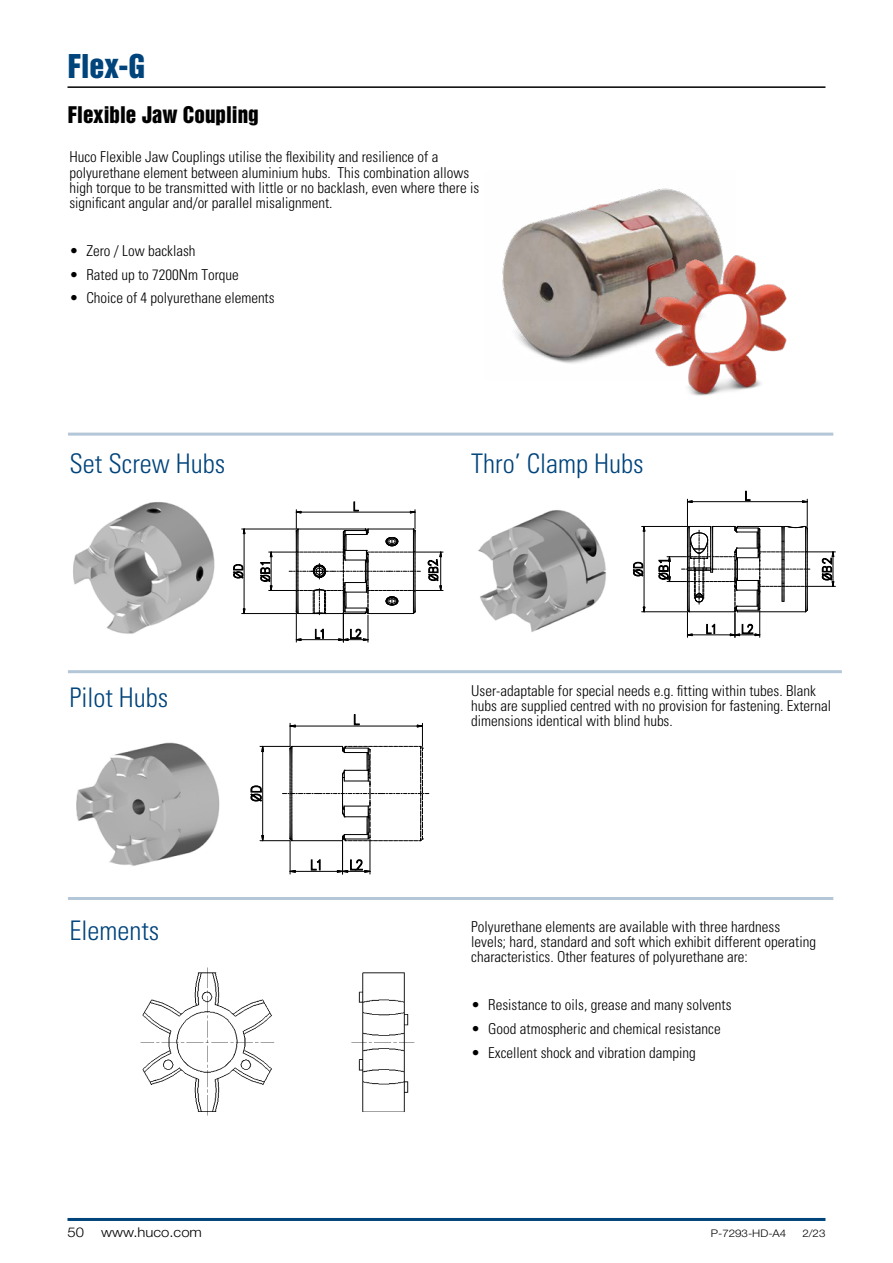
<style>
.page{position:relative;width:893px;height:1263px;background:#fff}
.page>*{position:absolute;margin:0;border:0;box-sizing:border-box;transform-origin:0 0}
.t1{font:30px "Helvetica Inserat LT Std";color:#00447c}
.t2{font:300 condensed 27px "Univers LT Std";color:#00447c}
.t3{font:21px "Helvetica Inserat LT Std";color:#000}
.t4{font:300 condensed 15px/15.3px "Univers LT Std";color:#000}
.t5{font:13.65px "Simplex IV50";color:#000;scale:.81 1}
.t6{font:300 13.5px "Helvetica Neue LT Std";color:#000;scale:1.1 1}
.t7{font:12.45px "Simplex IV50";letter-spacing:-.005em;color:#000;scale:.81 1}
.t8{font:12.3px "Simplex IV50";letter-spacing:-.005em;color:#000;scale:.81 1}
.t9{font:300 10.5px "Helvetica Neue LT Std";color:#000;scale:1.1 1}
</style>
<div class="page">
<hr style="left:68px;top:1218px;width:757px;height:3px;background:#00447c">
<hr style="left:68px;top:86px;width:757px;height:2px;background:#000">
<hr style="left:68px;top:897px;width:765px;height:3px;background:#b3c7d8">
<hr style="left:68px;top:433px;width:765px;height:3px;background:#b3c7d8">
<hr style="left:68px;top:670px;width:774px;height:3px;background:#b3c7d8">
<img style="left:140px;top:967px;width:275px;height:149px">
<img style="left:502px;top:188px;width:218px;height:176px">
<img style="left:639px;top:241px;width:148px;height:155px">
<img style="left:76px;top:742px;width:144px;height:124px">
<img style="left:73px;top:502px;width:142px;height:132px">
<img style="left:478px;top:510px;width:128px;height:122px">
<hr style="left:244px;top:534px;width:1px;height:75px;background:#000">
<hr style="left:242px;top:529px;width:54px;height:1px;background:#000">
<hr style="left:242px;top:613px;width:54px;height:1px;background:#000">
<hr style="left:644px;top:531px;width:1px;height:76px;background:#000">
<hr style="left:642px;top:526px;width:45px;height:1px;background:#000">
<hr style="left:642px;top:611px;width:45px;height:1px;background:#000">
<svg style="left:667px;top:499px;width:168px;height:138px"></svg>
<svg style="left:261px;top:745px;width:3px;height:7px"></svg>
<svg style="left:261px;top:835px;width:3px;height:7px"></svg>
<hr style="left:262px;top:751px;width:1px;height:84px;background:#000">
<hr style="left:260px;top:746px;width:30px;height:1px;background:#000">
<hr style="left:260px;top:840px;width:30px;height:1px;background:#000">
<svg style="left:289px;top:870px;width:7px;height:3px"></svg>
<hr style="left:295px;top:871px;width:42px;height:1px;background:#000">
<hr style="left:290px;top:841px;width:1px;height:33px;background:#000">
<svg style="left:337px;top:870px;width:33px;height:3px"></svg>
<hr style="left:370px;top:839px;width:1px;height:35px;background:#000">
<hr style="left:342px;top:839px;width:1px;height:35px;background:#000">
<svg style="left:282px;top:723px;width:147px;height:119px"></svg>
<svg style="left:269px;top:510px;width:174px;height:132px"></svg>
<p class="t1" style="left:68px;top:48px;width:79px">Flex-G</p>
<p class="t3" style="left:68px;top:102px;width:192px">Flexible Jaw Coupling</p>
<p class="t4" style="left:69px;top:149px;width:411px">Huco Flexible Jaw Couplings utilise the flexibility and resilience of a polyurethane element between aluminium hubs. This combination allows high torque to be transmitted with little or no backlash, even where there is significant angular and/or parallel misalignment.</p>
<p class="t4" style="left:69px;top:243px;width:128px">• Zero / Low backlash</p>
<p class="t4" style="left:69px;top:267px;width:171px">• Rated up to 7200Nm Torque</p>
<p class="t4" style="left:69px;top:290px;width:207px">• Choice of 4 polyurethane elements</p>
<p class="t2" style="left:69px;top:447px;width:157px">Set Screw Hubs</p>
<p class="t2" style="left:471px;top:447px;width:174px">Thro’ Clamp Hubs</p>
<p class="t8" style="left:353px;top:499px;width:8px">L</p>
<p class="t7" style="left:745px;top:488px;width:8px">L</p>
<p class="t8" style="left:231px;top:579px;width:20px;rotate:-90deg">ØD</p>
<p class="t8" style="left:258px;top:582px;width:28px;rotate:-90deg">ØB1</p>
<p class="t8" style="left:426px;top:581px;width:22px;rotate:-90deg">ØB</p>
<p class="t7" style="left:631px;top:576px;width:20px;rotate:-90deg">ØD</p>
<p class="t7" style="left:819px;top:581px;width:30px;rotate:-90deg">ØB2</p>
<p class="t7" style="left:656px;top:580px;width:28px;rotate:-90deg">ØB1</p>
<p class="t8" style="left:314px;top:626px;width:15px">L1</p>
<p class="t8" style="left:350px;top:626px;width:17px">L2</p>
<p class="t7" style="left:706px;top:621px;width:15px">L1</p>
<p class="t7" style="left:741px;top:621px;width:17px">L2</p>
<p class="t2" style="left:69px;top:681px;width:100px">Pilot Hubs</p>
<p class="t5" style="left:353px;top:711px;width:9px">L</p>
<p class="t4" style="left:471px;top:683px;width:361px">User-adaptable for special needs e.g. fitting within tubes. Blank hubs are supplied centred with no provision for fastening. External dimensions identical with blind hubs.</p>
<p class="t5" style="left:248px;top:802px;width:22px;rotate:-90deg">ØD</p>
<p class="t5" style="left:310px;top:857px;width:17px">L1</p>
<p class="t5" style="left:349px;top:857px;width:19px">L2</p>
<p class="t2" style="left:69px;top:915px;width:91px">Elements</p>
<p class="t4" style="left:471px;top:919px;width:346px">Polyurethane elements are available with three hardness levels; hard, standard and soft which exhibit different operating characteristics. Other features of polyurethane are:</p>
<p class="t4" style="left:471px;top:997px;width:262px">• Resistance to oils, grease and many solvents</p>
<p class="t4" style="left:471px;top:1021px;width:251px">• Good atmospheric and chemical resistance</p>
<p class="t4" style="left:471px;top:1044px;width:226px">• Excellent shock and vibration damping</p>
<p class="t6" style="left:68px;top:1223px;width:17px">50</p>
<p class="t6" style="left:101px;top:1223px;width:93px">www.huco.com</p>
<p class="t9" style="left:711px;top:1226px;width:70px">P-7293-HD-A4</p>
<p class="t9" style="left:802px;top:1226px;width:23px">2/23</p>
</div>
